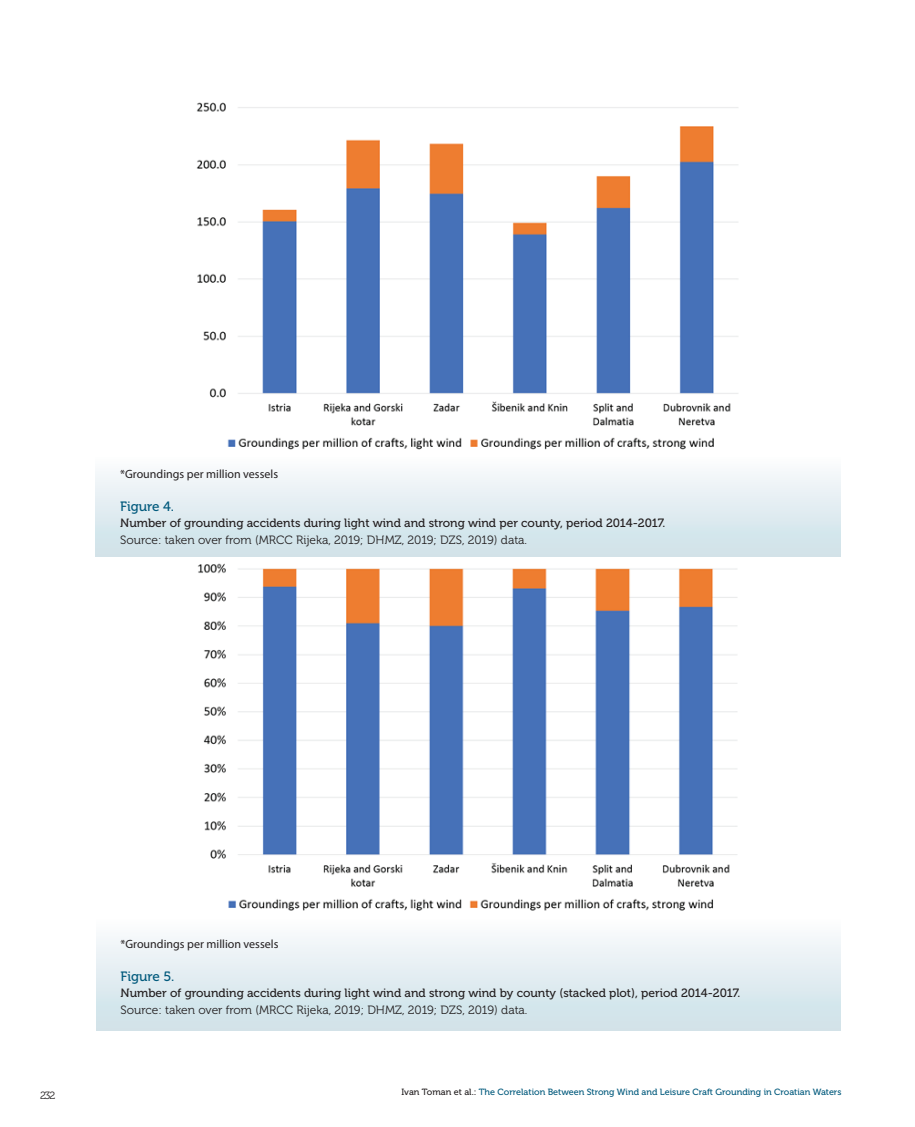
<style>
.page{position:relative;width:915px;height:1127px;background:#fff}
.page>*{position:absolute;margin:0;border:0;box-sizing:border-box;transform-origin:0 0}
.Figure{font:13.5px "Museo 500";color:#00597c}
.Figure-2{font:12px "Museo 500";color:#231f20}
.Figure-3{font:12px "Museo 300";color:#231f20}
.Figure-4{font:12px "Myriad Pro";color:#231f20}
.t1{font:10.5px "Museo 300";color:#231f20}
.t2{font:9px "Museo 500";color:#00597c}
.s1{color:#231f20}
</style>
<div class="page">
<img style="left:197px;top:102px;width:541px;height:348px">
<div style="left:96px;top:455px;width:744px;height:102px;background:linear-gradient(to bottom,#fcfdfe,#cde1e8)"></div>
<div style="left:96px;top:917px;width:744px;height:114px;background:linear-gradient(to bottom,#fdfdfe,#cde0e8)"></div>
<img style="left:198px;top:563px;width:540px;height:348px">
<p class="Figure-4" style="left:120px;top:466px;width:159px">*Groundings per million vessels</p>
<p class="Figure" style="left:120px;top:498px;width:55px">Figure 4.</p>
<p class="Figure-2" style="left:120px;top:516px;width:546px">Number of grounding accidents during light wind and strong wind per county, period 2014-2017.</p>
<p class="Figure-3" style="left:120px;top:533px;width:408px">Source: taken over from (MRCC Rijeka, 2019; DHMZ, 2019; DZS, 2019) data.</p>
<p class="Figure-4" style="left:120px;top:936px;width:159px">*Groundings per million vessels</p>
<p class="Figure" style="left:120px;top:968px;width:56px">Figure 5.</p>
<p class="Figure-2" style="left:120px;top:986px;width:621px">Number of grounding accidents during light wind and strong wind by county (stacked plot), period 2014-2017.</p>
<p class="Figure-3" style="left:120px;top:1003px;width:408px">Source: taken over from (MRCC Rijeka, 2019; DHMZ, 2019; DZS, 2019) data.</p>
<p class="t1" style="left:40px;top:1090px;width:17px">232</p>
<p class="t2" style="left:401px;top:1087px;width:441px"><span class="s1">Ivan Toman et al.:</span> The Correlation Between Strong Wind and Leisure Craft Grounding in Croatian Waters</p>
</div>
